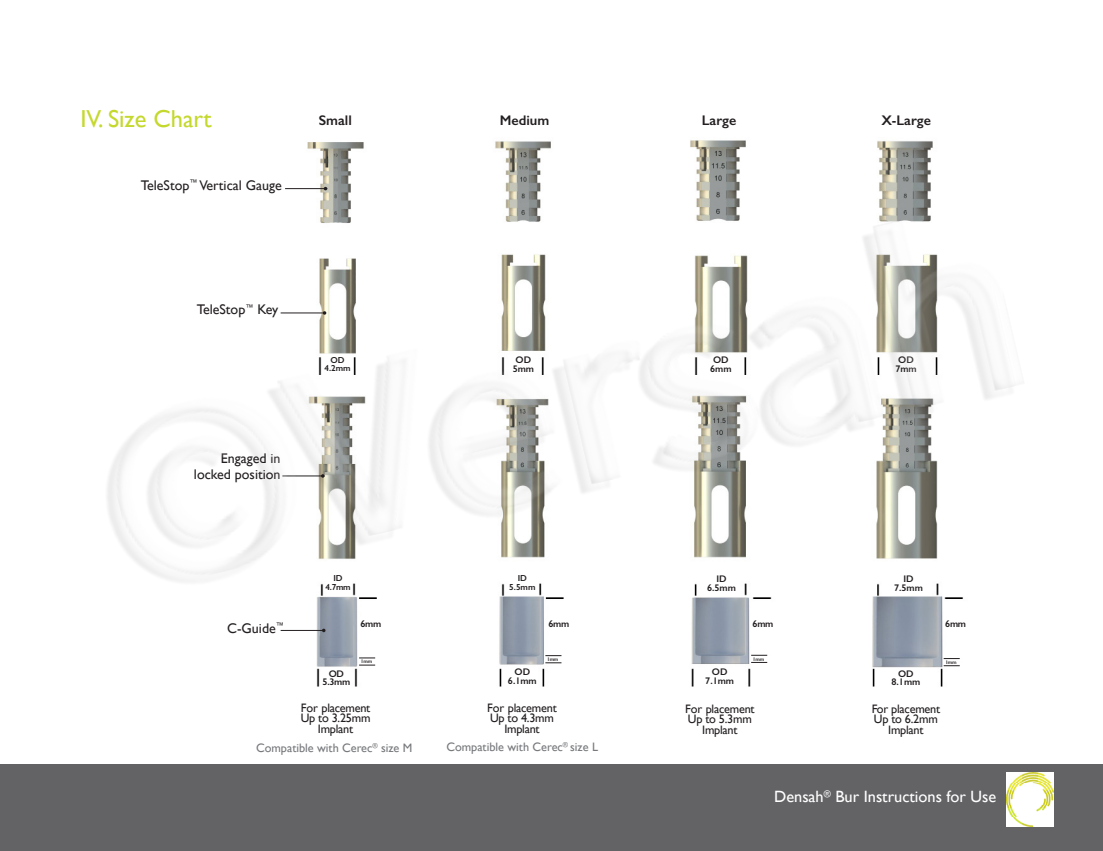
<style>
.page{position:relative;width:1103px;height:851px;background:#fff}
.page>*{position:absolute;margin:0;border:0;box-sizing:border-box;transform-origin:0 0}
.Head_A__Gil_14_17{font:24.5px "Gill Sans";color:#c4d82d}
.t1{font:16.28px "Gill Sans";color:#fff}
.Body__Frut_8_15_5{font:14px "Gill Sans";color:#231f20}
.Body__Frut_8_15_5-2{font:600 14px "Gill Sans";color:#231f20}
.Body__Frut_8_15_5-3{font:12.25px/10.5px "Gill Sans";letter-spacing:-.02em;color:#231f20;text-align:center}
.Body__Frut_8_15_5-4{font:12.25px "Gill Sans";color:#76787b}
.Body__Frut_8_15_5-5{font:600 9.62px/8.8px "Gill Sans";color:#231f20;text-align:center}
.Body__Frut_8_15_5-6{font:600 8.75px/8.8px "Gill Sans";color:#231f20;text-align:center}
.Body__Frut_8_15_5-7{font:600 5.25px "Gill Sans";letter-spacing:-.03em;color:#231f20}
.s1{font-weight:600;font-size:19.07px}
</style>
<div class="page">
<img style="left:0;top:140px;width:1102px;height:710px">
<img style="left:0;top:140px;width:79px;height:555px">
<img style="left:0;top:144px;width:28px;height:655px">
<p class="Head_A__Gil_14_17" style="left:80px;top:104px;width:133px">IV. Size Chart</p>
<p class="Body__Frut_8_15_5-2" style="left:319px;top:112px;width:35px">Small</p>
<p class="Body__Frut_8_15_5-2" style="left:500px;top:112px;width:51px">Medium</p>
<p class="Body__Frut_8_15_5-2" style="left:702px;top:112px;width:36px">Large</p>
<p class="Body__Frut_8_15_5-2" style="left:881px;top:112px;width:51px">X-Large</p>
<p class="Body__Frut_8_15_5" style="left:141px;top:177px;width:142px">TeleStop<sup>™</sup> Vertical Gauge</p>
<p class="Body__Frut_8_15_5" style="left:197px;top:301px;width:83px">TeleStop<sup>™</sup> Key</p>
<p class="Body__Frut_8_15_5" style="left:221px;top:450px;width:61px">Engaged in</p>
<p class="Body__Frut_8_15_5" style="left:194px;top:466px;width:88px">locked position</p>
<p class="Body__Frut_8_15_5-6" style="left:324px;top:355px;width:28px">OD<br>4.2mm</p>
<p class="Body__Frut_8_15_5-5" style="left:513px;top:355px;width:23px;text-align:left">OD<br>5mm</p>
<p class="Body__Frut_8_15_5-5" style="left:710px;top:355px;width:23px;text-align:left">OD<br>6mm</p>
<p class="Body__Frut_8_15_5-5" style="left:895px;top:355px;width:23px;text-align:left">OD<br>7mm</p>
<p class="Body__Frut_8_15_5" style="left:227px;top:619px;width:58px">C-Guide<sup>™</sup></p>
<p class="Body__Frut_8_15_5-6" style="left:325px;top:574px;width:27px">ID<br>4.7mm</p>
<p class="Body__Frut_8_15_5-6" style="left:509px;top:574px;width:28px">ID<br>5.5mm</p>
<p class="Body__Frut_8_15_5-5" style="left:707px;top:574px;width:30px">ID<br>6.5mm</p>
<p class="Body__Frut_8_15_5-5" style="left:894px;top:574px;width:30px">ID<br>7.5mm</p>
<p class="Body__Frut_8_15_5-5" style="left:360px;top:619px;width:22px">6mm</p>
<p class="Body__Frut_8_15_5-5" style="left:548px;top:619px;width:22px">6mm</p>
<p class="Body__Frut_8_15_5-5" style="left:752px;top:619px;width:22px">6mm</p>
<p class="Body__Frut_8_15_5-5" style="left:945px;top:619px;width:22px">6mm</p>
<p class="Body__Frut_8_15_5-7" style="left:945px;top:659px;width:13px">1mm</p>
<p class="Body__Frut_8_15_5-7" style="left:547px;top:656px;width:13px">1mm</p>
<p class="Body__Frut_8_15_5-7" style="left:752px;top:655px;width:13px">1mm</p>
<p class="Body__Frut_8_15_5-7" style="left:361px;top:658px;width:13px">1mm</p>
<p class="Body__Frut_8_15_5-5" style="left:322px;top:668px;width:29px">OD<br>5.3mm</p>
<p class="Body__Frut_8_15_5-5" style="left:508px;top:667px;width:30px">OD<br>6.1mm</p>
<p class="Body__Frut_8_15_5-5" style="left:705px;top:667px;width:30px">OD<br>7.1mm</p>
<p class="Body__Frut_8_15_5-5" style="left:891px;top:668px;width:30px">OD<br>8.1mm</p>
<p class="Body__Frut_8_15_5-3" style="left:301px;top:702px;width:71px">For placement<br>Up to 3.25mm<br>Implant</p>
<p class="Body__Frut_8_15_5-3" style="left:685px;top:703px;width:71px">For placement<br>Up to 5.3mm<br>Implant</p>
<p class="Body__Frut_8_15_5-3" style="left:487px;top:702px;width:71px">For placement<br>Up to 4.3mm<br>Implant</p>
<p class="Body__Frut_8_15_5-3" style="left:871px;top:703px;width:70px">For placement<br>Up to 6.2mm<br>Implant</p>
<p class="Body__Frut_8_15_5-4" style="left:256px;top:740px;width:158px">Compatible with Cerec<sup>®</sup> size M</p>
<p class="Body__Frut_8_15_5-4" style="left:446px;top:739px;width:153px">Compatible with Cerec<sup>®</sup> size L</p>
<h2 class="t1" style="left:774px;top:787px;width:266px">Densah<sup>®</sup> Bur Instructions for Use <span class="s1">45</span></h2>
</div>
